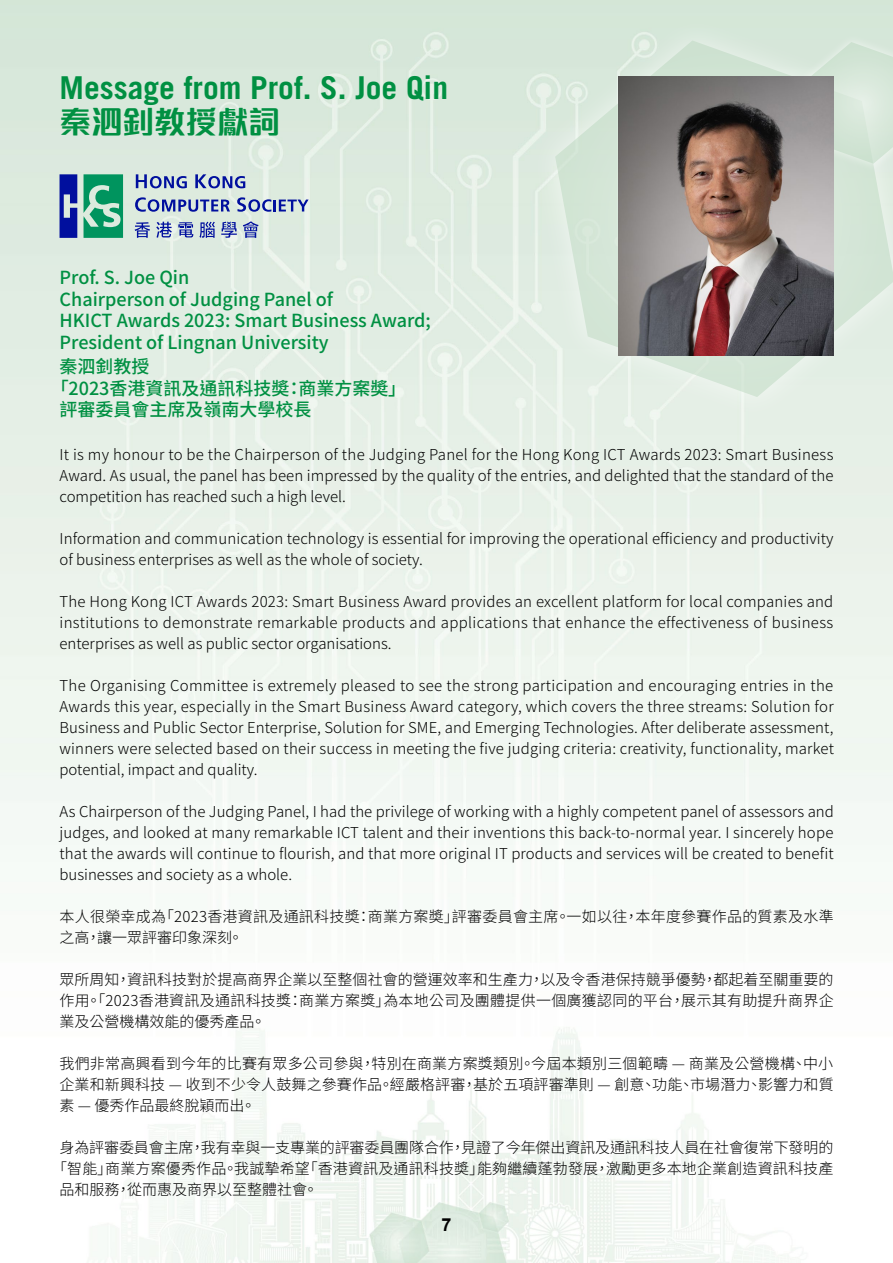
<style>
.page{position:relative;width:893px;height:1263px;background:#fff}
.page>*{position:absolute;margin:0;border:0;box-sizing:border-box;transform-origin:0 0}
.t1{font:700 31.5px "Trade Gothic";color:#009042}
.t2{font:700 31.5px "M Finance HK";color:#009042}
.t3{font:500 18px/21.6px "Noto Sans CJ Ktc";color:#009042}
.t4{font:700 18px "Arial";color:#000}
.t5{font:300 15px/21px "Noto Sans CJ Ktc";color:#000;text-align:justify}
.t6{font:300 15px/21px "Noto Sans CJ Ktc";letter-spacing:.02em;color:#000}
</style>
<div class="page">
<img style="left:0;top:0;width:893px;height:1263px">
<img style="left:519px;top:4px;width:374px;height:430px">
<svg style="left:555px;top:40px;width:338px;height:357px"></svg>
<img style="left:792px;top:29px;width:101px;height:147px">
<svg style="left:804px;top:42px;width:89px;height:122px"></svg>
<img style="left:619px;top:77px;width:214px;height:278px">
<svg style="left:60px;top:174px;width:17px;height:64px"></svg>
<svg style="left:84px;top:174px;width:39px;height:64px"></svg>
<svg style="left:136px;top:174px;width:51px;height:14px"></svg>
<svg style="left:195px;top:174px;width:50px;height:14px"></svg>
<svg style="left:135px;top:197px;width:95px;height:15px"></svg>
<svg style="left:237px;top:197px;width:72px;height:15px"></svg>
<svg style="left:135px;top:222px;width:15px;height:16px"></svg>
<svg style="left:156px;top:222px;width:16px;height:16px"></svg>
<svg style="left:178px;top:222px;width:15px;height:15px"></svg>
<svg style="left:199px;top:222px;width:16px;height:16px"></svg>
<svg style="left:221px;top:222px;width:16px;height:16px"></svg>
<svg style="left:243px;top:222px;width:16px;height:16px"></svg>
<h1 class="t1" style="left:60px;top:69px;width:390px">Message from Prof. S. Joe Qin</h1>
<h1 class="t2" style="left:60px;top:99px;width:222px">秦泗釗教授獻詞</h1>
<p class="t3" style="left:60px;top:267px;width:373px">Prof. S. Joe Qin<br>Chairperson of Judging Panel of<br>HKICT Awards 2023: Smart Business Award;<br>President of Lingnan University</p>
<p class="t3" style="left:60px;top:356px;width:92px">秦泗釗教授</p>
<p class="t3" style="left:51px;top:378px;width:357px">「2023香港資訊及通訊科技奬：商業方案奬」</p>
<p class="t3" style="left:60px;top:399px;width:254px">評審委員會主席及嶺南大學校長</p>
<p class="t5" style="left:60px;top:444px;width:775px">It is my honour to be the Chairperson of the Judging Panel for the Hong Kong ICT Awards 2023: Smart Business Award. As usual, the panel has been impressed by the quality of the entries, and delighted that the standard of the competition has reached such a high level.</p>
<p class="t5" style="left:60px;top:528px;width:776px">Information and communication technology is essential for improving the operational efficiency and productivity of business enterprises as well as the whole of society.</p>
<p class="t5" style="left:60px;top:591px;width:775px">The Hong Kong ICT Awards 2023: Smart Business Award provides an excellent platform for local companies and institutions to demonstrate remarkable products and applications that enhance the effectiveness of business enterprises as well as public sector organisations.</p>
<p class="t5" style="left:60px;top:675px;width:776px">The Organising Committee is extremely pleased to see the strong participation and encouraging entries in the Awards this year, especially in the Smart Business Award category, which covers the three streams: Solution for Business and Public Sector Enterprise, Solution for SME, and Emerging Technologies. After deliberate assessment, winners were selected based on their success in meeting the five judging criteria: creativity, functionality, market potential, impact and quality.</p>
<p class="t5" style="left:60px;top:801px;width:776px">As Chairperson of the Judging Panel, I had the privilege of working with a highly competent panel of assessors and judges, and looked at many remarkable ICT talent and their inventions this back-to-normal year. I sincerely hope that the awards will continue to flourish, and that more original IT products and services will be created to benefit businesses and society as a whole.</p>
<p class="t6" style="left:60px;top:906px;width:776px">本人很榮幸成為「2023香港資訊及通訊科技奬：商業方案奬」評審委員會主席。一如以往，本年度參賽作品的質素及水準之高，讓一眾評審印象深刻。</p>
<p class="t5" style="left:60px;top:969px;width:776px">眾所周知，資訊科技對於提高商界企業以至整個社會的營運效率和生產力，以及令香港保持競爭優勢，都起着至關重要的作用。「2023香港資訊及通訊科技獎：商業方案獎」為本地公司及團體提供一個廣獲認同的平台，展示其有助提升商界企業及公營機構效能的優秀產品。</p>
<p class="t5" style="left:60px;top:1053px;width:776px">我們非常高興看到今年的比賽有眾多公司參與，特別在商業方案獎類別。今屆本類別三個範疇 — 商業及公營機構、中小企業和新興科技 — 收到不少令人鼓舞之參賽作品。經嚴格評審，基於五項評審準則 — 創意、功能、市場潛力、影響力和質素 — 優秀作品最終脫穎而出。</p>
<p class="t5" style="left:60px;top:1137px;width:775px">身為評審委員會主席，我有幸與一支專業的評審委員團隊合作，見證了今年傑出資訊及通訊科技人員在社會復常下發明的</p>
<p class="t5" style="left:52px;top:1158px;width:782px">「智能」商業方案優秀作品。我誠摯希望「香港資訊及通訊科技奬」能夠繼續蓬勃發展，激勵更多本地企業創造資訊科技產</p>
<p class="t5" style="left:60px;top:1179px;width:260px">品和服務，從而惠及商界以至整體社會。</p>
<p class="t4" style="left:441px;top:1213px;width:12px">7</p>
</div>
